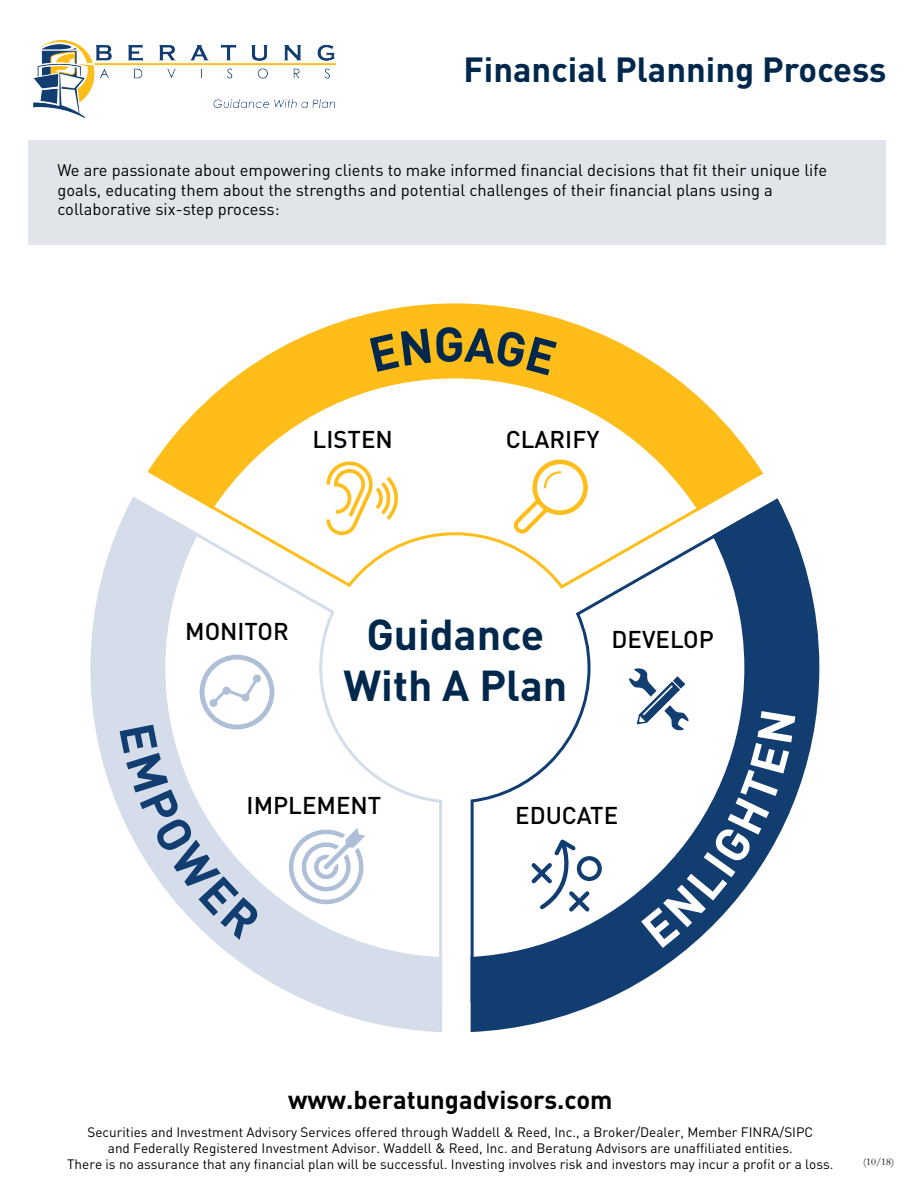
<style>
.page{position:relative;width:918px;height:1188px;background:#fff}
.page>*{position:absolute;margin:0;border:0;box-sizing:border-box;transform-origin:0 0}
.t1{font:700 42.75px/51.4px "DINOT";color:#00284c;text-align:center}
.t2{font:700 34.5px "DINOT";color:#00284c}
.t3{font:700 25.5px "DINOT";color:#000}
.t4{font:500 24px "DINOT";color:#000}
.t5{font:16.5px/19.8px "DINOT";color:#000}
.t6{font:13.5px/16.2px "DINOT";color:#000;text-align:center}
.t7{font:10.5px "Garamond";color:#000}
</style>
<div class="page">
<img style="left:28px;top:40px;width:325px;height:101px">
<div style="left:28px;top:141px;width:857px;height:104px;background:#e1e5e9"></div>
<svg style="left:90px;top:497px;width:352px;height:535px"></svg>
<svg style="left:148px;top:303px;width:615px;height:208px"></svg>
<svg style="left:471px;top:498px;width:348px;height:534px"></svg>
<svg style="left:174px;top:333px;width:563px;height:204px"></svg>
<svg style="left:120px;top:511px;width:322px;height:491px"></svg>
<svg style="left:471px;top:513px;width:318px;height:489px"></svg>
<svg style="left:514px;top:460px;width:74px;height:74px"></svg>
<svg style="left:531px;top:839px;width:71px;height:73px"></svg>
<svg style="left:289px;top:828px;width:76px;height:76px"></svg>
<svg style="left:326px;top:460px;width:76px;height:76px"></svg>
<svg style="left:120px;top:655px;width:154px;height:285px"></svg>
<svg style="left:629px;top:668px;width:166px;height:280px"></svg>
<div style="left:370px;top:327px;width:187px;height:48px;background:#febd18"></div>
<h2 class="t2" style="left:464px;top:47px;width:424px">Financial Planning Process</h2>
<p class="t5" style="left:57px;top:160px;width:771px">We are passionate about empowering clients to make informed financial decisions that fit their unique life goals, educating them about the strengths and potential challenges of their financial plans using a collaborative six-step process:</p>
<h3 class="t4" style="left:313px;top:424px;width:82px">LISTEN</h3>
<h3 class="t4" style="left:506px;top:424px;width:95px">CLARIFY</h3>
<h3 class="t4" style="left:185px;top:616px;width:105px">MONITOR</h3>
<h1 class="t1" style="left:343px;top:607px;width:225px">Guidance<br>With A Plan</h1>
<h3 class="t4" style="left:612px;top:624px;width:104px">DEVELOP</h3>
<h3 class="t4" style="left:247px;top:790px;width:136px">IMPLEMENT</h3>
<h3 class="t4" style="left:515px;top:800px;width:104px">EDUCATE</h3>
<h3 class="t3" style="left:288px;top:1083px;width:326px">www.beratungadvisors.com</h3>
<p class="t6" style="left:67px;top:1124px;width:768px">Securities and Investment Advisory Services offered through Waddell &amp; Reed, Inc., a Broker/Dealer, Member FINRA/SIPC<br>and Federally Registered Investment Advisor. Waddell &amp; Reed, Inc. and Beratung Advisors are unaffiliated entities.<br>There is no assurance that any financial plan will be successful. Investing involves risk and investors may incur a profit or a loss.</p>
<p class="t7" style="left:863px;top:1155px;width:33px">(10/18)</p>
</div>
